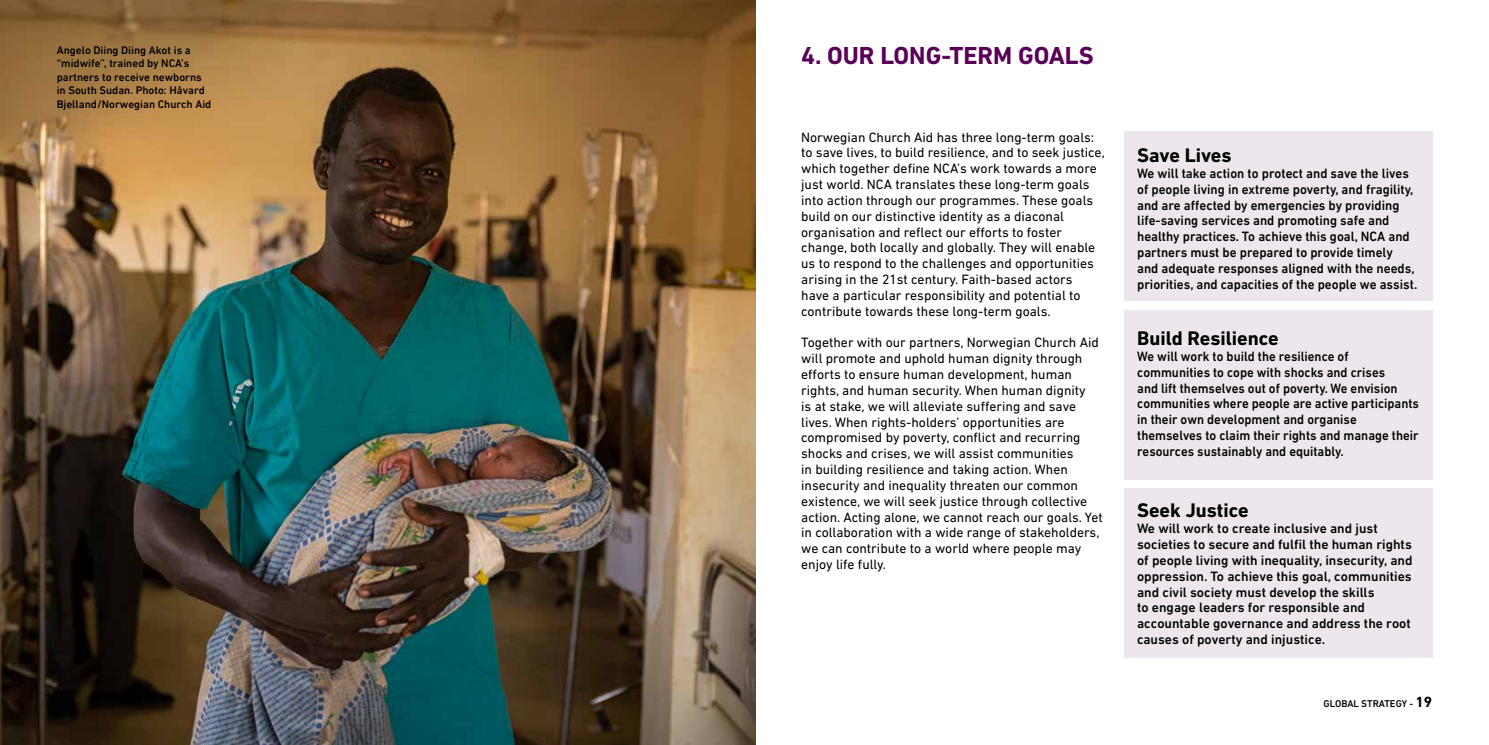
<style>
.page{position:relative;width:1489px;height:745px;background:#fff}
.page>*{position:absolute;margin:0;border:0;box-sizing:border-box;transform-origin:0 0}
.t1{font:700 25px "DIN Next LT Pro";color:#5a0058}
.t2{font:700 20px "DIN Next LT Pro";color:#000}
.t3{font:13.75px/15.8px "DIN Next LT Pro";color:#000}
.t4{font:500 13.75px/15.8px "DIN Next LT Pro";color:#000;scale:.96 1}
.t5{font:500 13.75px/15.9px "DIN Next LT Pro";color:#000}
.t6{font:500 13.75px/15.8px "DIN Next LT Pro";color:#000;scale:.94 1}
.t7{font:500 11.25px/13.5px "DIN Next LT Pro";color:#000}
.t8{font:500 10px "DIN Next LT Pro";color:#000}
.s1{font-weight:700;font-size:15px}
</style>
<div class="page">
<div style="left:1124px;top:310px;width:308px;height:169px;background:#ede6ed"></div>
<div style="left:1124px;top:488px;width:308px;height:169px;background:#ede6ed"></div>
<div style="left:1124px;top:131px;width:307px;height:169px;background:#ede6ed"></div>
<img style="left:0;top:0;width:755px;height:744px">
<p class="t7" style="left:57px;top:43px;width:156px">Angelo Diing Diing Akot is a “midwife”, trained by NCA’s partners to receive newborns in South Sudan. Photo: Håvard<br>Bjelland/Norwegian Church Aid</p>
<h1 class="t1" style="left:801px;top:41px;width:294px">4. OUR LONG-TERM GOALS</h1>
<p class="t3" style="left:801px;top:129px;width:305px">Norwegian Church Aid has three long-term goals: to save lives, to build resilience, and to seek justice, which together define NCA’s work towards a more just world. NCA translates these long-term goals into action through our programmes. These goals build on our distinctive identity as a diaconal organisation and reflect our efforts to foster change, both locally and globally. They will enable us to respond to the challenges and opportunities arising in the 21st century. Faith-based actors<br>have a particular responsibility and potential to contribute towards these long-term goals.</p>
<p class="t3" style="left:801px;top:334px;width:303px">Together with our partners, Norwegian Church Aid will promote and uphold human dignity through efforts to ensure human development, human rights, and human security. When human dignity<br>is at stake, we will alleviate suffering and save lives. When rights-holders’ opportunities are compromised by poverty, conflict and recurring shocks and crises, we will assist communities<br>in building resilience and taking action. When insecurity and inequality threaten our common existence, we will seek justice through collective action. Acting alone, we cannot reach our goals. Yet in collaboration with a wide range of stakeholders, we can contribute to a world where people may enjoy life fully.</p>
<h2 class="t2" style="left:1137px;top:143px;width:96px">Save Lives</h2>
<p class="t4" style="left:1137px;top:165px;width:293px">We will take action to protect and save the lives of people living in extreme poverty, and fragility, and are affected by emergencies by providing life-saving services and promoting safe and healthy practices. To achieve this goal, NCA and partners must be prepared to provide timely and adequate responses aligned with the needs, priorities, and capacities of the people we assist.</p>
<h2 class="t2" style="left:1137px;top:326px;width:143px">Build Resilience</h2>
<p class="t6" style="left:1137px;top:348px;width:301px">We will work to build the resilience of communities to cope with shocks and crises<br>and lift themselves out of poverty. We envision communities where people are active participants in their own development and organise themselves to claim their rights and manage their resources sustainably and equitably.</p>
<h2 class="t2" style="left:1136px;top:498px;width:113px">Seek Justice</h2>
<p class="t5" style="left:1136px;top:520px;width:277px">We will work to create inclusive and just societies to secure and fulfil the human rights of people living with inequality, insecurity, and oppression. To achieve this goal, communities and civil society must develop the skills<br>to engage leaders for responsible and accountable governance and address the root causes of poverty and injustice.</p>
<p class="t8" style="left:1323px;top:697px;width:110px">GLOBAL STRATEGY - <span class="s1">19</span></p>
</div>
